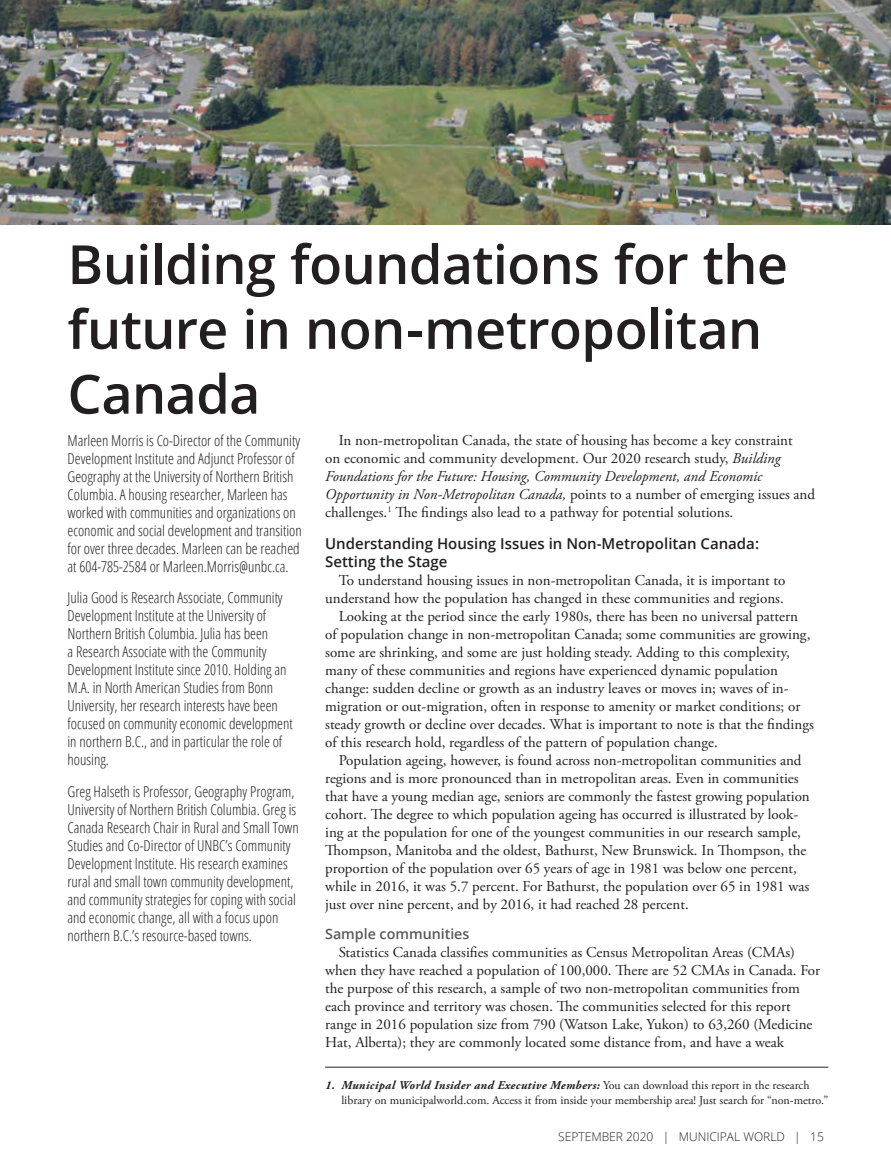
<style>
.page{position:relative;width:891px;height:1175px;background:#fff}
.page>*{position:absolute;margin:0;border:0;box-sizing:border-box;transform-origin:0 0}
.t1{font:600 54px/64.8px "Open Sans";letter-spacing:-.01em;color:#231f20}
.t2{font:15px/18px "Adobe Garamond Pro";color:#231f20}
.t3{font:300 condensed 15px/18px "Open Sans";color:#231f20}
.t4{font:600 15px/18px "Open Sans";color:#231f20}
.t5{font:600 14.25px "Open Sans";color:#57585a}
.t6{font:12px/14.4px "Adobe Garamond Pro";color:#231f20}
.t7{font:300 12px "Open Sans";color:#231f20}
.s1{font-style:italic}
.s2{font-weight:700;font-style:italic}
</style>
<div class="page">
<img style="left:0;top:0;width:891px;height:224px">
<hr style="left:325px;top:1066px;width:503px;height:1px;background:#231f20">
<h1 class="t1" style="left:68px;top:231px;width:722px">Building foundations for the future in non-metropolitan<br>Canada</h1>
<p class="t3" style="left:68px;top:431px;width:236px">Marleen Morris is Co-Director of the Community Development Institute and Adjunct Professor of Geography at the University of Northern British Columbia. A housing researcher, Marleen has worked with communities and organizations on economic and social development and transition for over three decades. Marleen can be reached at 604-785-2584 or Marleen.Morris@unbc.ca.</p>
<p class="t3" style="left:68px;top:588px;width:227px">Julia Good is Research Associate, Community Development Institute at the University of Northern British Columbia. Julia has been<br>a Research Associate with the Community Development Institute since 2010. Holding an M.A. in North American Studies from Bonn University, her research interests have been focused on community economic development in northern B.C., and in particular the role of housing.</p>
<p class="t3" style="left:68px;top:782px;width:233px">Greg Halseth is Professor, Geography Program, University of Northern British Columbia. Greg is Canada Research Chair in Rural and Small Town Studies and Co-Director of UNBC’s Community Development Institute. His research examines rural and small town community development, and community strategies for coping with social and economic change, all with a focus upon northern B.C.’s resource-based towns.</p>
<p class="t2" style="left:325px;top:432px;width:492px;text-indent:14px">In non-metropolitan Canada, the state of housing has become a key constraint<br>on economic and community development. Our 2020 research study, <span class="s1">Building Foundations for the Future: Housing, Community Development, and Economic Opportunity in Non-Metropolitan Canada,</span> points to a number of emerging issues and challenges.<sup>1</sup> The findings also lead to a pathway for potential solutions.</p>
<p class="t4" style="left:325px;top:534px;width:435px">Understanding Housing Issues in Non-Metropolitan Canada:<br>Setting the Stage</p>
<p class="t2" style="left:339px;top:571px;width:448px">To understand housing issues in non-metropolitan Canada, it is important to</p>
<p class="t2" style="left:325px;top:589px;width:460px">understand how the population has changed in these communities and regions.</p>
<p class="t2" style="left:339px;top:607px;width:461px">Looking at the period since the early 1980s, there has been no universal pattern</p>
<p class="t2" style="left:325px;top:625px;width:487px">of population change in non-metropolitan Canada; some communities are growing,</p>
<p class="t2" style="left:325px;top:643px;width:466px">some are shrinking, and some are just holding steady. Adding to this complexity,</p>
<p class="t2" style="left:325px;top:661px;width:454px">many of these communities and regions have experienced dynamic population</p>
<p class="t2" style="left:325px;top:679px;width:465px">change: sudden decline or growth as an industry leaves or moves in; waves of in-</p>
<p class="t2" style="left:325px;top:697px;width:477px">migration or out-migration, often in response to amenity or market conditions; or</p>
<p class="t2" style="left:325px;top:715px;width:490px">steady growth or decline over decades. What is important to note is that the findings</p>
<p class="t2" style="left:325px;top:733px;width:394px">of this research hold, regardless of the pattern of population change.</p>
<p class="t2" style="left:339px;top:751px;width:464px">Population ageing, however, is found across non-metropolitan communities and</p>
<p class="t2" style="left:325px;top:769px;width:475px">regions and is more pronounced than in metropolitan areas. Even in communities</p>
<p class="t2" style="left:325px;top:787px;width:486px">that have a young median age, seniors are commonly the fastest growing population</p>
<p class="t2" style="left:325px;top:805px;width:475px">cohort. The degree to which population ageing has occurred is illustrated by look-</p>
<p class="t2" style="left:325px;top:823px;width:477px">ing at the population for one of the youngest communities in our research sample,</p>
<p class="t2" style="left:325px;top:841px;width:483px">Thompson, Manitoba and the oldest, Bathurst, New Brunswick. In Thompson, the</p>
<p class="t2" style="left:325px;top:859px;width:473px">proportion of the population over 65 years of age in 1981 was below one percent,</p>
<p class="t2" style="left:325px;top:877px;width:486px">while in 2016, it was 5.7 percent. For Bathurst, the population over 65 in 1981 was</p>
<p class="t2" style="left:325px;top:895px;width:365px">just over nine percent, and by 2016, it had reached 28 percent.</p>
<p class="t5" style="left:325px;top:924px;width:146px">Sample communities</p>
<p class="t2" style="left:325px;top:944px;width:497px;text-indent:14px">Statistics Canada classifies communities as Census Metropolitan Areas (CMAs) when they have reached a population of 100,000. There are 52 CMAs in Canada. For the purpose of this research, a sample of two non-metropolitan communities from each province and territory was chosen. The communities selected for this report range in 2016 population size from 790 (Watson Lake, Yukon) to 63,260 (Medicine Hat, Alberta); they are commonly located some distance from, and have a weak</p>
<p class="t6" style="left:341px;top:1078px;width:488px;text-indent:-16px"><span class="s2">1. Municipal World Insider and Executive Members:</span> You can download this report in the research library on municipalworld.com. Access it from inside your membership area! Just search for “non-metro.”</p>
<p class="t7" style="left:558px;top:1128px;width:267px">SEPTEMBER 2020 | MUNICIPAL WORLD | 15</p>
</div>
